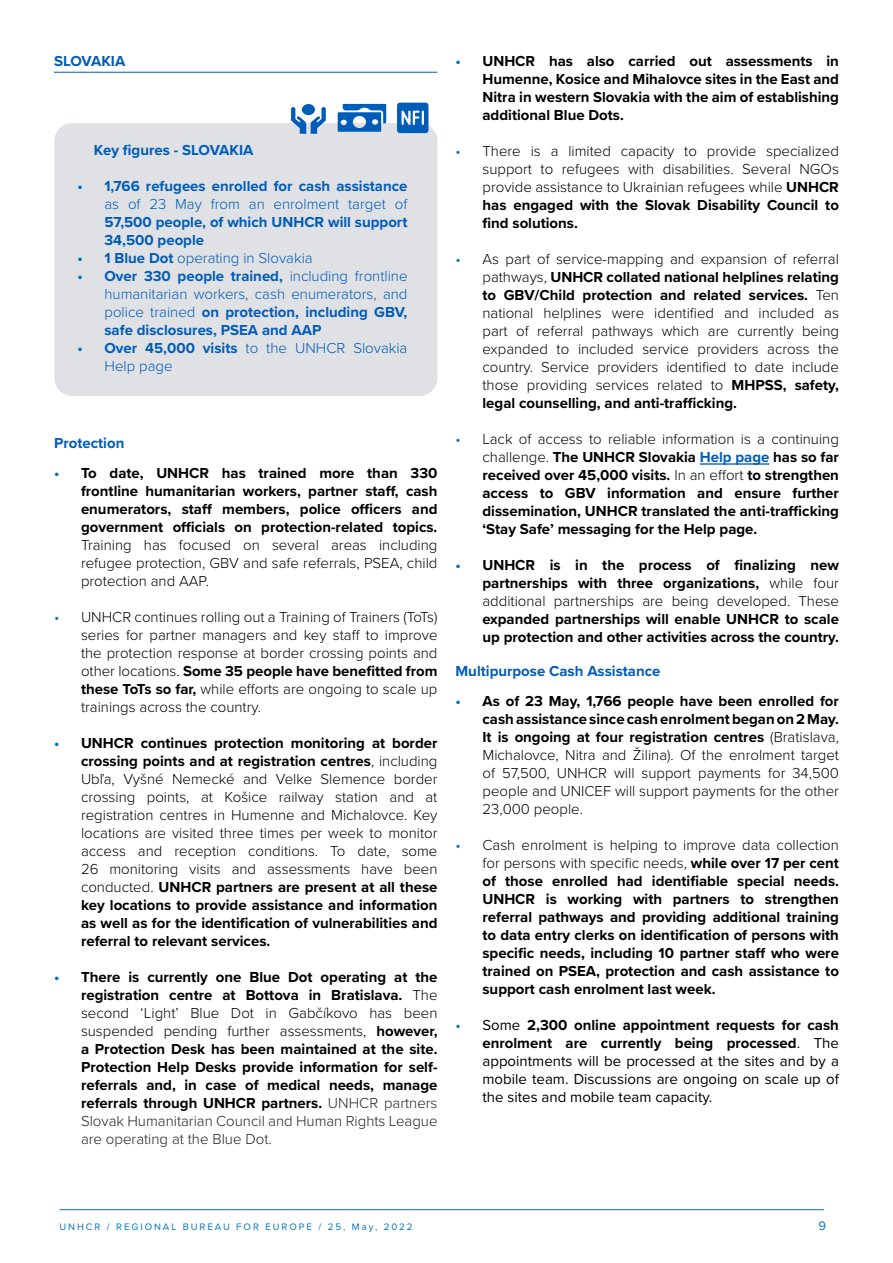
<style>
.page{position:relative;width:893px;height:1263px;background:#fff}
.page>*{position:absolute;margin:0;border:0;box-sizing:border-box;transform-origin:0 0}
.t1{font:300 15px/18px "Proxima Nova";color:#000;text-align:justify}
.t2{font:700 15px/18px "Proxima Nova";color:#000;text-align:justify}
.t3{font:700 15px/18px "Proxima Nova";color:#005cb9;text-align:right}
.t4{font:15px/18px "Proxima Nova";color:#000;text-align:justify}
.t5{font:300 15px/18px "Proxima Nova";color:#005cb9}
.t6{font:12.75px "Proxima Nova";color:#0072bc}
.t7{font:9.75px "Proxima Nova";letter-spacing:.2em;color:#0072bc}
.s1{color:#0072bc}
.s2{font-weight:300}
.s3{font-weight:700;color:#0072bc}
.s4{font-weight:700}
.s5{font-weight:300;color:#242424}
.s6{font-weight:300;color:#0072bc}
.s7{color:#005cb9}
</style>
<div class="page">
<hr style="left:59px;top:1209px;width:765px;height:1px;background:#0072bc">
<hr style="left:54px;top:72px;width:383px;height:1px;background:#005cb9">
<hr style="left:700px;top:463px;width:69px;height:2px;background:#005cb9">
<div style="left:54px;top:123px;width:383px;height:273px;background:#dfe1e4;border-radius:18px"></div>
<svg style="left:397px;top:103px;width:31px;height:30px"></svg>
<svg style="left:338px;top:104px;width:48px;height:28px"></svg>
<svg style="left:291px;top:107px;width:35px;height:27px"></svg>
<div style="left:302px;top:104px;width:13px;height:11px;background:#005cb9;border-radius:50%"></div>
<p class="t3" style="left:54px;top:52px;width:73px">SLOVAKIA</p>
<p class="t3" style="left:94px;top:141px;width:161px">Key figures - SLOVAKIA</p>
<p class="t3" style="left:77px;top:177px;width:332px"><span class="s1">•</span> 1,766 refugees enrolled for cash assistance <span class="s2">as of 23 May from an enrolment target of</span></p>
<p class="t3" style="left:104px;top:213px;width:304px;text-align:left">57,500 people, of which UNHCR will support<br>34,500 people</p>
<p class="t5" style="left:77px;top:249px;width:237px"><span class="s3">•</span> <span class="s4">1 Blue Dot</span> operating in Slovakia</p>
<p class="t3" style="left:104px;top:267px;width:305px;text-align:justify;text-indent:-27px"><span class="s1">•</span> Over 330 people trained, <span class="s2">including frontline humanitarian workers, cash enumerators, and police trained</span> on protection, including GBV, safe disclosures, PSEA and AAP</p>
<p class="t5" style="left:104px;top:339px;width:304px;text-indent:-27px"><span class="s3">•</span> <span class="s4">Over 45,000 visits</span> to the UNHCR Slovakia<br>Help page</p>
<p class="t3" style="left:54px;top:433px;width:72px">Protection</p>
<p class="t2" style="left:81px;top:463px;width:358px;text-indent:-27px"><span class="s1">•</span> To date, UNHCR has trained more than 330 frontline humanitarian workers, partner staff, cash enumerators, staff members, police officers and government officials on protection-related topics.</p>
<p class="t1" style="left:81px;top:535px;width:358px">Training has focused on several areas including refugee protection, GBV and safe referrals, PSEA, child protection and AAP.</p>
<p class="t1" style="left:81px;top:607px;width:358px;text-indent:-27px"><span class="s1">•</span> UNHCR continues rolling out a Training of Trainers (ToTs) series for partner managers and key staff to improve the protection response at border crossing points and other locations. <span class="s4">Some 35 people have benefitted from these ToTs so far,</span> while efforts are ongoing to scale up trainings across the country.</p>
<p class="t1" style="left:81px;top:733px;width:358px;text-indent:-27px"><span class="s3">•</span> <span class="s4">UNHCR continues protection monitoring at border crossing points and at registration centres</span>, including Ubľa, Vyšné Nemecké and Velke Slemence border crossing points, at Košice railway station and at registration centres in Humenne and Michalovce. Key locations are visited three times per week to monitor access and reception conditions. To date, some 26 monitoring visits and assessments have been conducted. <span class="s4">UNHCR partners are present at all these key locations to provide assistance and information as well as for the identification of vulnerabilities and referral to relevant services.</span></p>
<p class="t2" style="left:81px;top:967px;width:358px;text-indent:-27px"><span class="s1">•</span> There is currently one Blue Dot operating at the registration centre at Bottova in Bratislava. <span class="s2">The second ‘Light’ Blue Dot in Gabčíkovo has been suspended pending further assessments,</span> however, a Protection Desk has been maintained at the site.<br>Protection Help Desks provide information for self&shy;referrals and, in case of medical needs, manage referrals through UNHCR partners. <span class="s5">UNHCR partners Slovak Humanitarian Council and Human Rights League are operating at the Blue Dot.</span></p>
<p class="t2" style="left:482px;top:52px;width:358px;text-indent:-27px"><span class="s1">•</span> UNHCR has also carried out assessments in Humenne, Kosice and Mihalovce sites in the East and Nitra in western Slovakia with the aim of establishing additional Blue Dots.</p>
<p class="t1" style="left:482px;top:141px;width:358px;text-indent:-27px"><span class="s1">•</span> There is a limited capacity to provide specialized support to refugees with disabilities. Several NGOs provide assistance to Ukrainian refugees while <span class="s4">UNHCR has engaged with the Slovak Disability Council to find solutions.</span></p>
<p class="t1" style="left:482px;top:249px;width:358px;text-indent:-27px"><span class="s1">•</span> As part of service-mapping and expansion of referral pathways, <span class="s4">UNHCR collated national helplines relating to GBV/Child protection and related services.</span> Ten national helplines were identified and included as part of referral pathways which are currently being expanded to included service providers across the country. Service providers identified to date include those providing services related to <span class="s4">MHPSS, safety, legal counselling, and anti-trafficking.</span></p>
<p class="t2" style="left:482px;top:430px;width:358px;text-indent:-27px"><span class="s6">•</span> <span class="s2">Lack of access to reliable information is a continuing challenge.</span> The UNHCR Slovakia <span class="s7">Help page</span> has so far received over 45,000 visits. <span class="s2">In an effort</span> to strengthen access to GBV information and ensure further dissemination, UNHCR translated the anti-trafficking ‘Stay Safe’ messaging for the Help page.</p>
<p class="t2" style="left:482px;top:556px;width:358px;text-indent:-27px"><span class="s1">•</span> UNHCR is in the process of finalizing new partnerships with three organizations, <span class="s2">while four additional partnerships are being developed. These</span></p>
<p class="t2" style="left:482px;top:610px;width:358px">expanded partnerships will enable UNHCR to scale up protection and other activities across the country.</p>
<p class="t3" style="left:455px;top:662px;width:207px">Multipurpose Cash Assistance</p>
<p class="t1" style="left:482px;top:691px;width:358px;text-indent:-27px"><span class="s3">•</span> <span class="s4">As of 23 May, 1,766 people have been enrolled for cash assistance since cash enrolment began on 2 May.<br>It is ongoing at four registration centres</span> (Bratislava, Michalovce, Nitra and Žilina). Of the enrolment target of 57,500, UNHCR will support payments for 34,500 people and UNICEF will support payments for the other 23,000 people.</p>
<p class="t2" style="left:482px;top:836px;width:358px;text-indent:-27px"><span class="s6">•</span> <span class="s2">Cash enrolment is helping to improve data collection for persons with specific needs,</span> while over 17 per cent of those enrolled had identifiable special needs.<br>UNHCR is working with partners to strengthen referral pathways and providing additional training to data entry clerks on identification of persons with specific needs, including 10 partner staff who were trained on PSEA, protection and cash assistance to support cash enrolment last week.</p>
<p class="t4" style="left:482px;top:1015px;width:358px;text-indent:-27px"><span class="s1">•</span> Some <span class="s4">2,300 online appointment requests for cash enrolment are currently being processed</span>. The appointments will be processed at the sites and by a mobile team. Discussions are ongoing on scale up of the sites and mobile team capacity.</p>
<p class="t7" style="left:59px;top:1220px;width:355px">UNHCR / REGIONAL BUREAU FOR EUROPE / 25, May, 2022</p>
<p class="t6" style="left:818px;top:1216px;width:9px">9</p>
</div>
